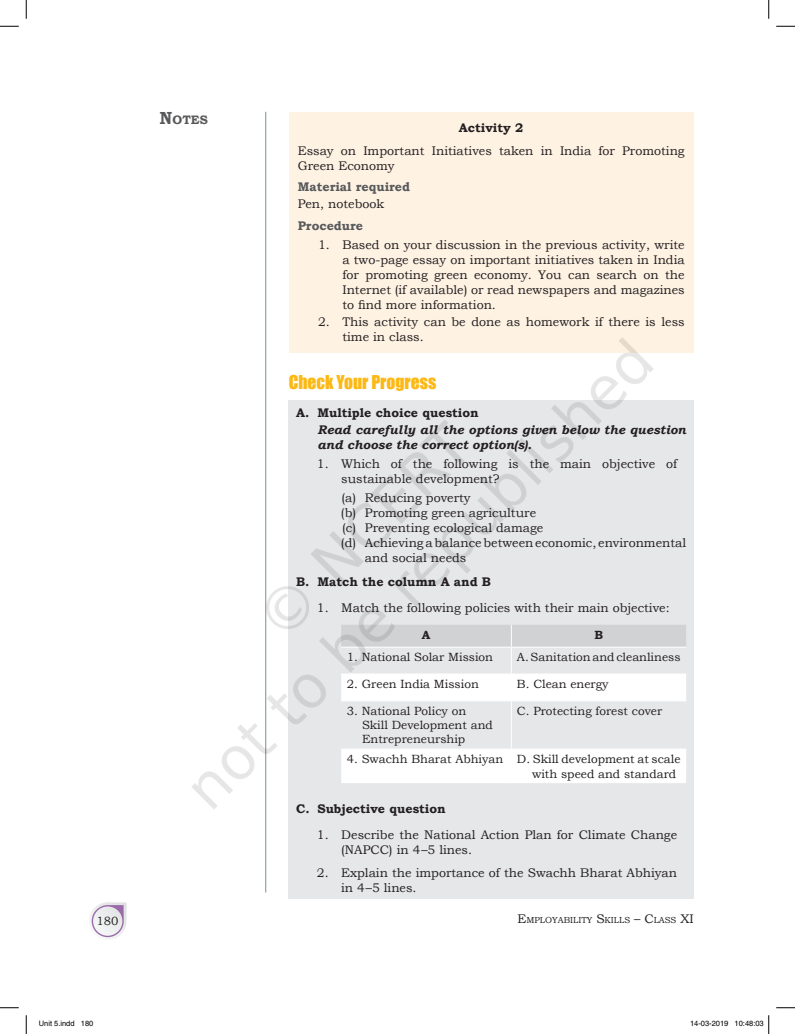
<style>
.page{position:relative;width:795px;height:1034px;background:#fff}
.page>*{position:absolute;margin:0;border:0;box-sizing:border-box;transform-origin:0 0}
.Main_Head{font:17.5px "Impact";color:#fcb814}
.Activity_Text{font:12.5px/15px "Bookman Old Style";color:#231f20}
.CYP_Head_1{font:italic 700 12.5px/15px "Bookman Old Style";color:#231f20}
.CYP_Head_1-2{font:700 12.5px "Bookman Old Style";color:#231f20}
.Activity_Head{font:700 12.5px "Bookman Old Style";color:#57585a}
.Activity{font:700 12.5px "Bookman Old Style";color:#231f20}
.Head_2{font:700 12.25px "Bookman Old Style";color:#57585a}
.Table_Text{font:11.88px/14.2px "Bookman Old Style";color:#231f20}
.Table_Text-2{font:700 11.88px "Bookman Old Style";color:#231f20}
.t1{font:8.75px "Bookman Old Style";color:#231f20}
.t2{font:7.5px "Helvetica";color:#000}
.s1{font-size:17.5px}
.s2{font-size:12.5px}
</style>
<div class="page">
<svg style="left:0;top:25px;width:19px;height:2px"></svg>
<svg style="left:776px;top:25px;width:19px;height:2px"></svg>
<svg style="left:0;top:1007px;width:19px;height:1px"></svg>
<svg style="left:776px;top:1007px;width:19px;height:1px"></svg>
<svg style="left:25px;top:0;width:2px;height:19px"></svg>
<svg style="left:25px;top:1015px;width:2px;height:18px"></svg>
<svg style="left:768px;top:0;width:2px;height:19px"></svg>
<svg style="left:768px;top:1015px;width:2px;height:18px"></svg>
<img style="left:191px;top:278px;width:476px;height:558px">
<p class="Head_2" style="left:160px;top:111px;width:49px"><span class="s1">N</span>OTES</p>
<p class="Activity" style="left:459px;top:119px;width:66px">Activity 2</p>
<p class="Activity_Text" style="left:298px;top:143px;width:388px">Essay on Important Initiatives taken in India for Promoting<br>Green Economy</p>
<p class="Activity_Head" style="left:298px;top:177px;width:114px">Material required</p>
<p class="Activity_Text" style="left:298px;top:197px;width:88px">Pen, notebook</p>
<p class="Activity_Head" style="left:298px;top:216px;width:67px">Procedure</p>
<p class="Activity_Text" style="left:342px;top:237px;width:344px;text-align:justify;text-indent:-24px">1. Based on your discussion in the previous activity, write a two-page essay on important initiatives taken in India for promoting green economy. You can search on the Internet (if available) or read newspapers and magazines to find more information.</p>
<p class="Activity_Text" style="left:342px;top:314px;width:344px;text-indent:-24px">2. This activity can be done as homework if there is less time in class.</p>
<p class="Main_Head" style="left:289px;top:368px;width:149px">Check Your Progress</p>
<p class="CYP_Head_1-2" style="left:296px;top:403px;width:184px">A. Multiple choice question</p>
<p class="CYP_Head_1" style="left:317px;top:422px;width:370px">Read carefully all the options given below the question and choose the correct option(s).</p>
<p class="Activity_Text" style="left:341px;top:456px;width:337px;text-indent:-24px">1. Which of the following is the main objective of sustainable development?</p>
<p class="Activity_Text" style="left:341px;top:490px;width:131px">(a) Reducing poverty</p>
<p class="Activity_Text" style="left:341px;top:505px;width:197px">(b) Promoting green agriculture</p>
<p class="Activity_Text" style="left:342px;top:520px;width:203px">(c) Preventing ecological damage</p>
<p class="Activity_Text" style="left:365px;top:535px;width:323px;text-indent:-24px">(d) Achieving a balance between economic, environmental and social needs</p>
<p class="CYP_Head_1-2" style="left:296px;top:572px;width:196px">B. Match the column A and B</p>
<p class="Activity_Text" style="left:317px;top:600px;width:354px">1. Match the following policies with their main objective:</p>
<p class="Table_Text-2" style="left:422px;top:626px;width:10px">A</p>
<p class="Table_Text-2" style="left:594px;top:626px;width:10px">B</p>
<p class="Table_Text" style="left:347px;top:650px;width:148px">1. National Solar Mission</p>
<p class="Table_Text" style="left:517px;top:650px;width:165px">A. Sanitation and cleanliness</p>
<p class="Table_Text" style="left:347px;top:677px;width:134px">2. Green India Mission</p>
<p class="Table_Text" style="left:517px;top:677px;width:93px">B. Clean energy</p>
<p class="Table_Text" style="left:362px;top:704px;width:132px;text-indent:-15px">3. National Policy on<br>Skill Development and<br>Entrepreneurship</p>
<p class="Table_Text" style="left:517px;top:704px;width:147px">C. Protecting forest cover</p>
<p class="Table_Text" style="left:347px;top:752px;width:158px">4. Swachh Bharat Abhiyan</p>
<p class="Table_Text" style="left:532px;top:752px;width:150px;text-indent:-15px">D. Skill development at scale with speed and standard</p>
<p class="CYP_Head_1-2" style="left:296px;top:799px;width:151px">C. Subjective question</p>
<p class="Activity_Text" style="left:341px;top:827px;width:337px;text-indent:-24px">1. Describe the National Action Plan for Climate Change (NAPCC) in 4–5 lines.</p>
<p class="Activity_Text" style="left:341px;top:864px;width:337px;text-indent:-24px">2. Explain the importance of the Swachh Bharat Abhiyan in 4–5 lines.</p>
<p class="Table_Text" style="left:97px;top:914px;width:24px">180</p>
<p class="t1" style="left:517px;top:914px;width:177px"><span class="s2">E</span>MPLOYABILITY <span class="s2">S</span>KILLS <span class="s2">– C</span>LASS <span class="s2">XI</span></p>
<p class="t2" style="left:39px;top:1019px;width:56px">Unit 5.indd 180</p>
<p class="t2" style="left:690px;top:1019px;width:75px">14-03-2019 10:48:03</p>
</div>
